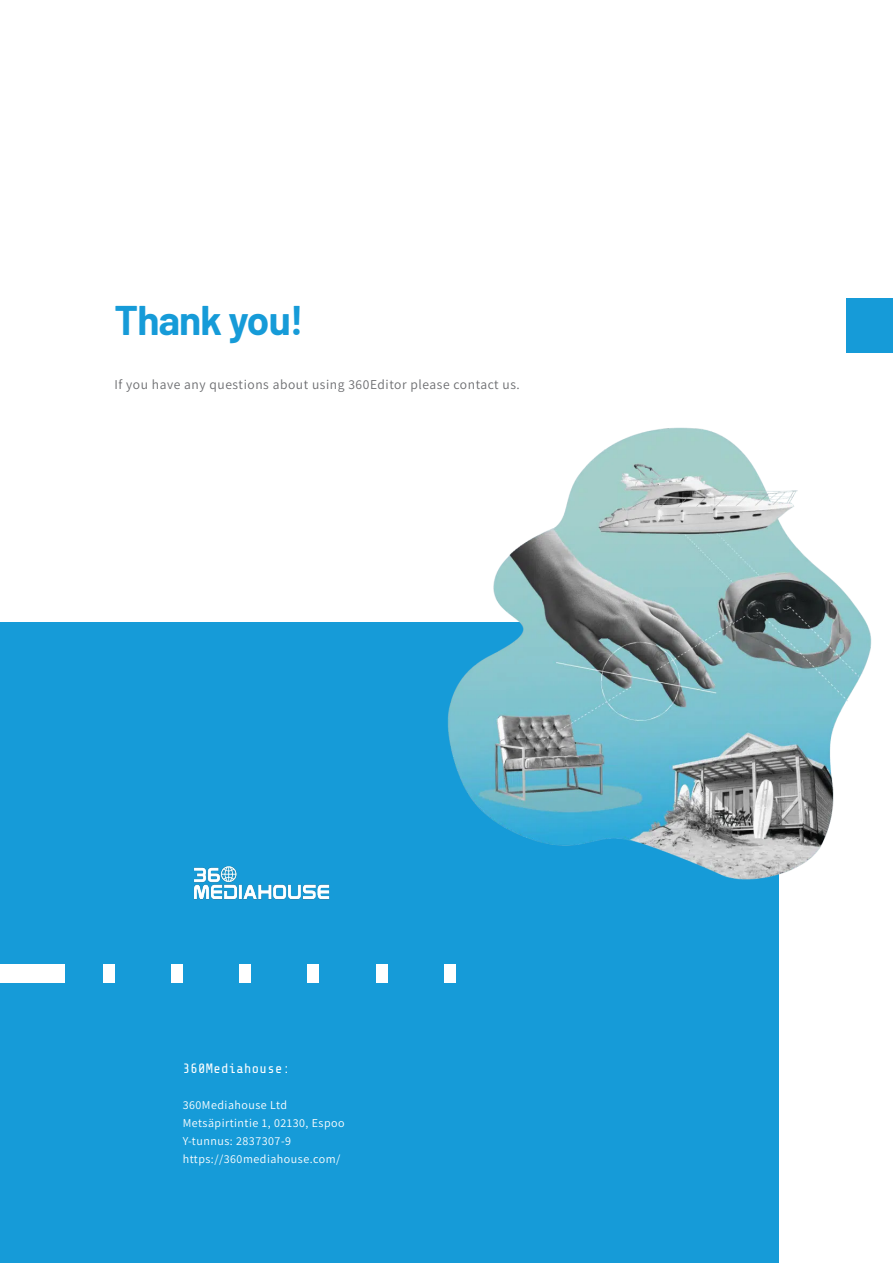
<style>
.page{position:relative;width:893px;height:1263px;background:#fff}
.page>*{position:absolute;margin:0;border:0;box-sizing:border-box;transform-origin:0 0}
.Heading_27_pt{font:700 40.5px "Barlow";letter-spacing:-.02em;color:#169bd8}
.Body_9_pt{font:200 13.5px "Assistant";letter-spacing:.04em;color:#6c6d70}
.Heading_9_pt_variant{font:13.5px "Share Tech Mono";letter-spacing:.03em;color:#fff}
.Body_8_pt{font:200 12px "Assistant";letter-spacing:.04em;color:#fff}
</style>
<div class="page">
<div style="left:0;top:623px;width:778px;height:640px;background:#169bd8"></div>
<img style="left:194px;top:866px;width:136px;height:34px">
<div style="left:847px;top:299px;width:46px;height:54px;background:#169bd8"></div>
<div style="left:444px;top:965px;width:11px;height:18px;background:#fff"></div>
<div style="left:376px;top:965px;width:11px;height:18px;background:#fff"></div>
<div style="left:308px;top:965px;width:11px;height:18px;background:#fff"></div>
<div style="left:240px;top:965px;width:11px;height:18px;background:#fff"></div>
<div style="left:171px;top:965px;width:12px;height:18px;background:#fff"></div>
<div style="left:103px;top:965px;width:11px;height:18px;background:#fff"></div>
<div style="left:0;top:965px;width:64px;height:18px;background:#fff"></div>
<img style="left:446px;top:427px;width:426px;height:454px">
<p class="Heading_27_pt" style="left:114px;top:290px;width:191px">Thank you!</p>
<p class="Body_9_pt" style="left:114px;top:375px;width:407px">If you have any questions about using 360Editor please contact us.</p>
<p class="Heading_9_pt_variant" style="left:183px;top:1061px;width:109px">360Mediahouse:</p>
<p class="Body_8_pt" style="left:183px;top:1096px;width:106px">360Mediahouse Ltd</p>
<p class="Body_8_pt" style="left:183px;top:1114px;width:164px">Metsäpirtintie 1, 02130, Espoo</p>
<p class="Body_8_pt" style="left:183px;top:1132px;width:110px">Y-tunnus: 2837307-9</p>
<p class="Body_8_pt" style="left:183px;top:1150px;width:159px">https://360mediahouse.com/</p>
</div>
